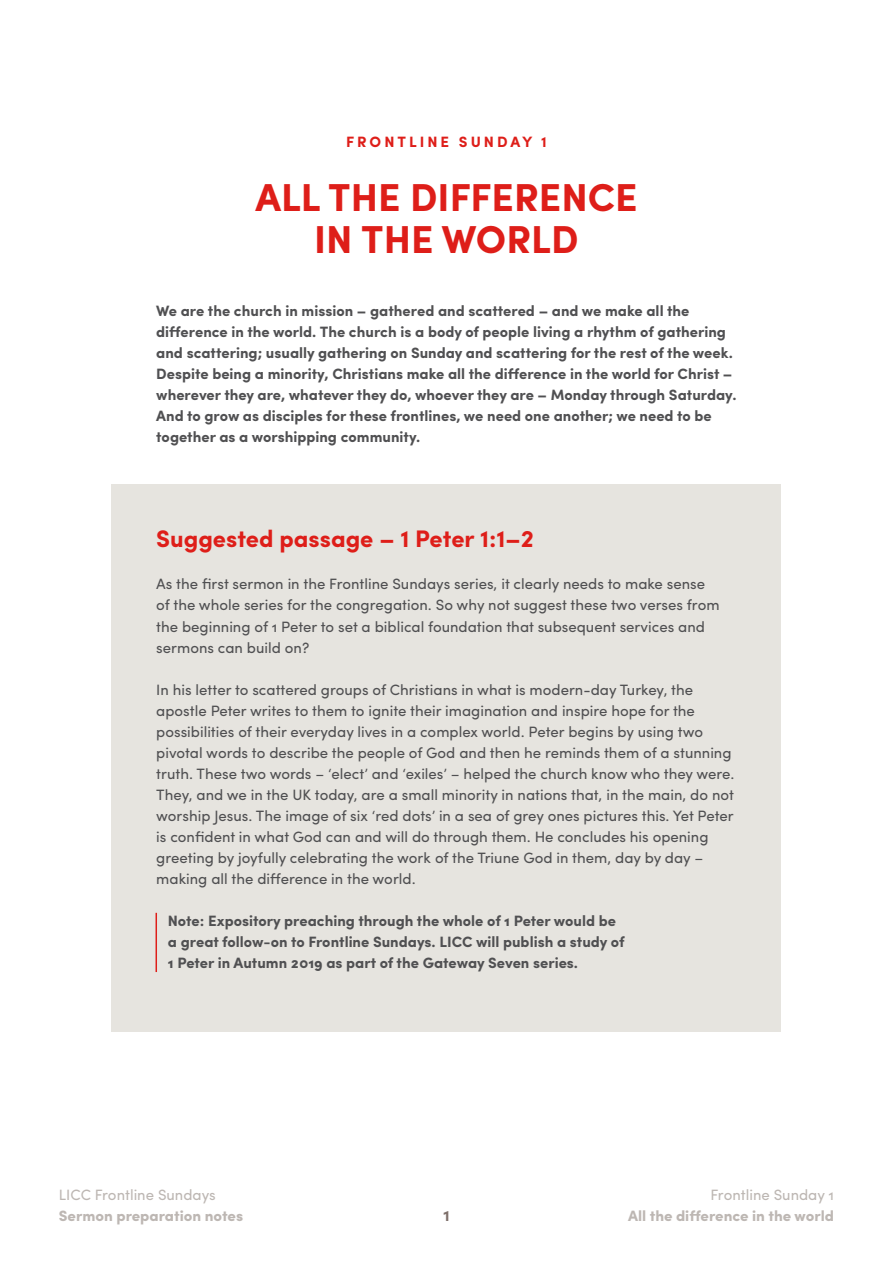
<style>
.page{position:relative;width:893px;height:1263px;background:#fff}
.page>*{position:absolute;margin:0;border:0;box-sizing:border-box;transform-origin:0 0}
.h2_service_title{font:700 39px/42.2px "Sofia Pro";color:#de1e19;text-align:center}
.t1{font:700 24px "Sofia Pro";color:#de1e19}
.body{font:15px/21px "Sofia Pro";color:#505052}
.body_intro{font:700 15px/21px "Sofia Pro";color:#505052}
.body_note{font:700 15px/21px "Sofia Pro";color:#505052}
.t2{font:900 15px "Sofia Pro";color:#bdb7b3}
.t3{font:15px "Sofia Pro";color:#bdb7b3}
.h6_service{font:700 15px "Sofia Pro";letter-spacing:.2em;color:#de1e19}
.t4{font:900 15px "Sofia Pro";color:#7e706b}
</style>
<div class="page">
<div style="left:112px;top:484px;width:669px;height:547px;background:#e6e4df"></div>
<hr style="left:156px;top:913px;width:1px;height:59px;background:#de1e19">
<p class="h6_service" style="left:346px;top:131px;width:202px">FRONTLINE SUNDAY 1</p>
<p class="h2_service_title" style="left:255px;top:173px;width:384px">ALL THE DIFFERENCE<br>IN THE WORLD</p>
<p class="body_intro" style="left:156px;top:299px;width:582px">We are the church in mission – gathered and scattered – and we make all the difference in the world. The church is a body of people living a rhythm of gathering and scattering; usually gathering on Sunday and scattering for the rest of the week.<br>Despite being a minority, Christians make all the difference in the world for Christ – wherever they are, whatever they do, whoever they are – Monday through Saturday.<br>And to grow as disciples for these frontlines, we need one another; we need to be together as a worshipping community.</p>
<p class="t1" style="left:156px;top:521px;width:379px">Suggested passage – 1 Peter 1:1–2</p>
<p class="body" style="left:156px;top:573px;width:565px">As the first sermon in the Frontline Sundays series, it clearly needs to make sense of the whole series for the congregation. So why not suggest these two verses from the beginning of 1 Peter to set a biblical foundation that subsequent services and sermons can build on?</p>
<p class="body" style="left:156px;top:678px;width:580px">In his letter to scattered groups of Christians in what is modern-day Turkey, the apostle Peter writes to them to ignite their imagination and inspire hope for the possibilities of their everyday lives in a complex world. Peter begins by using two pivotal words to describe the people of God and then he reminds them of a stunning truth. These two words – ‘elect’ and ‘exiles’ – helped the church know who they were.<br>They, and we in the UK today, are a small minority in nations that, in the main, do not worship Jesus. The image of six ‘red dots’ in a sea of grey ones pictures this. Yet Peter is confident in what God can and will do through them. He concludes his opening greeting by joyfully celebrating the work of the Triune God in them, day by day – making all the difference in the world.</p>
<p class="body_note" style="left:168px;top:909px;width:458px">Note: Expository preaching through the whole of 1 Peter would be a great follow-on to Frontline Sundays. LICC will publish a study of<br>1 Peter in Autumn 2019 as part of the Gateway Seven series.</p>
<p class="t3" style="left:59px;top:1183px;width:159px">LICC Frontline Sundays</p>
<p class="t2" style="left:59px;top:1204px;width:186px">Sermon preparation notes</p>
<p class="t4" style="left:443px;top:1204px;width:8px">1</p>
<p class="t3" style="left:711px;top:1183px;width:125px">Frontline Sunday 1</p>
<p class="t2" style="left:628px;top:1204px;width:208px">All the difference in the world</p>
</div>
